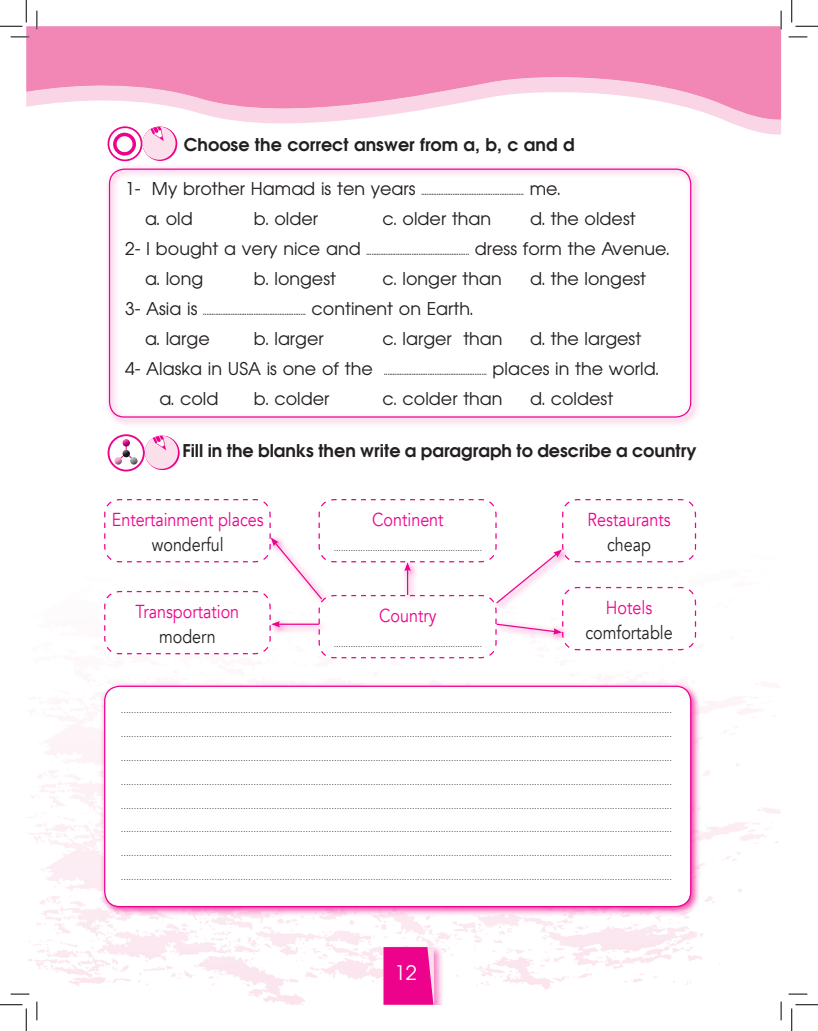
<style>
.page{position:relative;width:818px;height:1031px;background:#fff}
.page>*{position:absolute;margin:0;border:0;box-sizing:border-box;transform-origin:0 0}
.t1{font:20px "Avian";color:#fff}
.t2{font:18.75px "Avenir";color:#ed028c;scale:.86 1}
.t3{font:18.75px "Avenir";color:#231f20;scale:.86 1}
.t4{font:17.5px "Avian";color:#231f20}
.t5{font:700 17.5px "Avian";color:#231f20}
.t6{font:300 10px "Avenir";color:#231f20}
.t7{font:10px "Avian";color:#231f20}
.t8{font:8.75px "Avenir";color:#231f20}
.s1{font-size:17.5px}
</style>
<div class="page">
<img style="left:26px;top:696px;width:754px;height:308px">
<div style="left:380px;top:943px;width:65px;height:61px;background:#ed028c;opacity:.5"></div>
<svg style="left:383px;top:947px;width:51px;height:57px;background:#ee1493"></svg>
<div style="left:26px;top:26px;width:755px;height:46px;background:#f287b6"></div>
<svg style="left:26px;top:72px;width:755px;height:68px"></svg>
<div style="left:105px;top:164px;width:596px;height:263px;background:#ed028c;opacity:.75"></div>
<div style="left:109px;top:168px;width:582px;height:249px;border:1px solid #ed028c;border-radius:15px"></div>
<svg style="left:108px;top:127px;width:34px;height:33px"></svg>
<div style="left:108px;top:126px;width:34px;height:35px;border:2px solid #ed028c;border-radius:50%"></div>
<div style="left:113px;top:133px;width:23px;height:23px;border:3px solid #ed028c;border-radius:50%"></div>
<svg style="left:143px;top:127px;width:34px;height:34px"></svg>
<div style="left:142px;top:127px;width:34px;height:33px;background:#fbdfeb;border-radius:50%"></div>
<svg style="left:143px;top:127px;width:21px;height:14px"></svg>
<svg style="left:145px;top:435px;width:35px;height:35px"></svg>
<div style="left:145px;top:436px;width:33px;height:33px;background:#fbdfeb;border-radius:50%"></div>
<svg style="left:145px;top:436px;width:21px;height:14px"></svg>
<svg style="left:108px;top:435px;width:36px;height:35px"></svg>
<div style="left:108px;top:434px;width:37px;height:37px;border:2px solid #ed028c;border-radius:50%"></div>
<svg style="left:119px;top:444px;width:15px;height:16px"></svg>
<div style="left:120px;top:437px;width:11px;height:8px;background:#fff"></div>
<div style="left:120px;top:439px;width:11px;height:8px;background:#231f20;opacity:.75"></div>
<div style="left:120px;top:447px;width:11px;height:9px;background:#fff;opacity:.75"></div>
<div style="left:120px;top:449px;width:11px;height:8px;background:#231f20;opacity:.75"></div>
<div style="left:112px;top:455px;width:11px;height:8px;background:#fff"></div>
<div style="left:112px;top:457px;width:11px;height:8px;background:#231f20;opacity:.75"></div>
<div style="left:128px;top:455px;width:11px;height:8px;background:#fff;opacity:.75"></div>
<div style="left:128px;top:457px;width:11px;height:8px;background:#231f20;opacity:.75"></div>
<svg style="left:104px;top:499px;width:593px;height:160px"></svg>
<div style="left:100px;top:681px;width:600px;height:235px;background:#ed028c;opacity:.75"></div>
<div style="left:105px;top:686px;width:586px;height:220px;background:#fff;border-radius:15px"></div>
<div style="left:104px;top:685px;width:587px;height:222px;border:1px solid #ed028c;border-radius:15px"></div>
<svg style="left:11px;top:36px;width:18px;height:2px"></svg>
<svg style="left:788px;top:36px;width:19px;height:2px"></svg>
<svg style="left:11px;top:993px;width:18px;height:1px"></svg>
<svg style="left:788px;top:993px;width:19px;height:1px"></svg>
<svg style="left:36px;top:11px;width:2px;height:18px"></svg>
<svg style="left:36px;top:1001px;width:2px;height:19px"></svg>
<svg style="left:780px;top:11px;width:2px;height:18px"></svg>
<svg style="left:780px;top:1001px;width:2px;height:19px"></svg>
<svg style="left:0;top:0;width:27px;height:27px"></svg>
<svg style="left:0;top:1004px;width:27px;height:26px"></svg>
<svg style="left:791px;top:0;width:27px;height:27px"></svg>
<svg style="left:791px;top:1004px;width:27px;height:26px"></svg>
<h3 class="t5" style="left:184px;top:133px;width:392px">Choose the correct answer from a, b, c and d</h3>
<p class="t7" style="left:125px;top:185px;width:437px"><span class="s1">1- My brother Hamad is ten years</span> ........................................................... <span class="s1">me.</span></p>
<h3 class="t4" style="left:145px;top:208px;width:49px">a. old</h3>
<h3 class="t4" style="left:254px;top:208px;width:66px">b. older</h3>
<h3 class="t4" style="left:382px;top:208px;width:110px">c. older than</h3>
<h3 class="t4" style="left:530px;top:208px;width:107px">d. the oldest</h3>
<p class="t7" style="left:125px;top:245px;width:546px"><span class="s1">2- I bought a very nice and</span> ........................................................... <span class="s1">dress form the Avenue.</span></p>
<h3 class="t4" style="left:145px;top:268px;width:60px">a. long</h3>
<h3 class="t4" style="left:254px;top:268px;width:84px">b. longest</h3>
<h3 class="t4" style="left:382px;top:268px;width:121px">c. longer than</h3>
<h3 class="t4" style="left:530px;top:268px;width:118px">d. the longest</h3>
<p class="t7" style="left:125px;top:305px;width:350px"><span class="s1">3- Asia is</span> ........................................................... <span class="s1">continent on Earth.</span></p>
<h3 class="t4" style="left:145px;top:328px;width:66px">a. large</h3>
<h3 class="t4" style="left:254px;top:328px;width:71px">b. larger</h3>
<h3 class="t4" style="left:382px;top:328px;width:122px">c. larger than</h3>
<h3 class="t4" style="left:530px;top:328px;width:113px">d. the largest</h3>
<p class="t7" style="left:125px;top:365px;width:535px"><span class="s1">4- Alaska in USA is one of the</span> ........................................................... <span class="s1">places in the world.</span></p>
<h3 class="t4" style="left:159px;top:388px;width:61px">a. cold</h3>
<h3 class="t4" style="left:254px;top:388px;width:77px">b. colder</h3>
<h3 class="t4" style="left:382px;top:388px;width:122px">c. colder than</h3>
<h3 class="t4" style="left:530px;top:388px;width:85px">d. coldest</h3>
<h3 class="t5" style="left:182px;top:439px;width:516px">Fill in the blanks then write a paragraph to describe a country</h3>
<h2 class="t2" style="left:112px;top:508px;width:178px">Entertainment places</h2>
<h2 class="t3" style="left:152px;top:533px;width:85px">wonderful</h2>
<h2 class="t2" style="left:136px;top:600px;width:122px">Transportation</h2>
<h2 class="t3" style="left:159px;top:625px;width:67px">modern</h2>
<h2 class="t2" style="left:372px;top:508px;width:84px">Continent</h2>
<p class="t8" style="left:334px;top:542px;width:150px">.............................................................</p>
<h2 class="t2" style="left:379px;top:604px;width:68px">Country</h2>
<p class="t8" style="left:334px;top:638px;width:150px">.............................................................</p>
<h2 class="t2" style="left:588px;top:508px;width:98px">Restaurants</h2>
<h2 class="t3" style="left:607px;top:533px;width:53px">cheap</h2>
<h2 class="t2" style="left:606px;top:596px;width:55px">Hotels</h2>
<h2 class="t3" style="left:585px;top:621px;width:103px">comfortable</h2>
<p class="t6" style="left:121px;top:704px;width:553px">....................................................................................................................................................................................................................</p>
<p class="t6" style="left:121px;top:727px;width:553px">....................................................................................................................................................................................................................</p>
<p class="t6" style="left:121px;top:751px;width:553px">....................................................................................................................................................................................................................</p>
<p class="t6" style="left:121px;top:775px;width:553px">....................................................................................................................................................................................................................</p>
<p class="t6" style="left:121px;top:799px;width:553px">....................................................................................................................................................................................................................</p>
<p class="t6" style="left:121px;top:822px;width:553px">....................................................................................................................................................................................................................</p>
<p class="t6" style="left:121px;top:846px;width:553px">....................................................................................................................................................................................................................</p>
<p class="t6" style="left:121px;top:870px;width:553px">....................................................................................................................................................................................................................</p>
<h1 class="t1" style="left:395px;top:960px;width:24px">12</h1>
</div>
